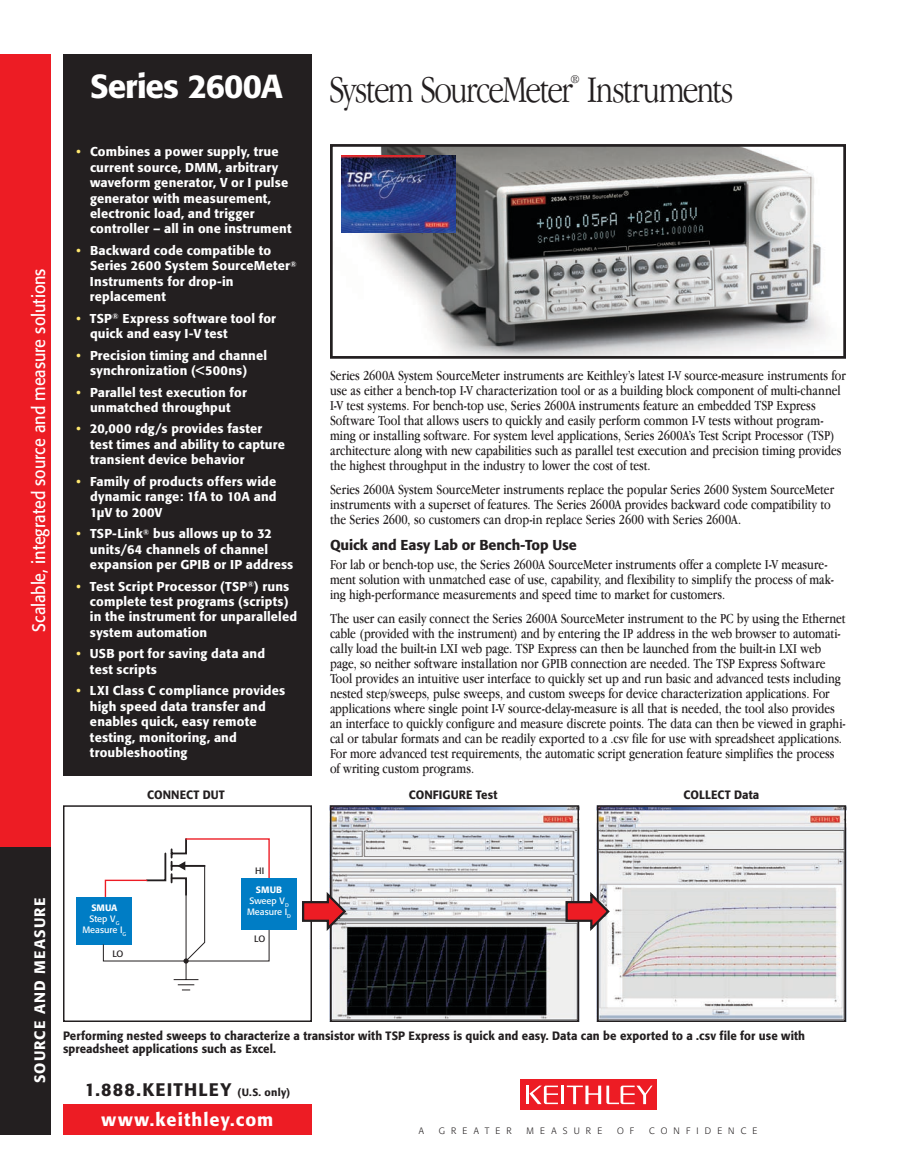
<style>
.page{position:relative;width:918px;height:1175px;background:#fff}
.page>*{position:absolute;margin:0;border:0;box-sizing:border-box;transform-origin:0 0}
.t1{font:300 condensed 39px "Garamond IT Cby BT";letter-spacing:-.045em;color:#231f20}
.t2{font:18px "Formata";letter-spacing:-.005em;color:#fff;scale:.9 1}
.t3{font:500 18px "Formata";letter-spacing:.065em;color:#231f20}
.t4{font:500 18px "Formata";letter-spacing:.06em;color:#fff}
.t5{font:500 15px "Formata";letter-spacing:.075em;color:#fff}
.t6{font:condensed 14.25px/15px "Garamond IT Cby BT";color:#231f20}
.t7{font:500 14.25px "Formata";letter-spacing:-.005em;color:#231f20}
.t8{font:500 12.75px/15.5px "Formata";letter-spacing:.015em;color:#fff}
.t9{font:300 condensed 12.15px "Garamond IT Cby BT";color:#231f20}
.t10{font:500 12px/13.5px "Formata";letter-spacing:.005em;color:#231f20;scale:.95 1}
.t11{font:9.15px/10.9px "Formata";color:#fff;text-align:center}
.t12{font:300 9.15px "Formata";letter-spacing:.67em;color:#231f20}
.t13{font:9.15px "Formata";color:#231f20}
.s1{font-family:"Formata";font-weight:500;font-stretch:normal;font-size:33px;color:#fff}
.s2{color:#ffe86f}
.s3{font-weight:500}
.s4{font-size:10.5px}
</style>
<div class="page">
<div style="left:63px;top:1104px;width:249px;height:30px;background:#ed1c24"></div>
<div style="left:0;top:846px;width:51px;height:288px;background:#231f20"></div>
<div style="left:520px;top:1079px;width:137px;height:30px;background:#ed1c24"></div>
<hr style="left:561px;top:1085px;width:3px;height:19px;background:#fff">
<hr style="left:526px;top:1085px;width:3px;height:19px;background:#fff">
<svg style="left:529px;top:1085px;width:29px;height:19px"></svg>
<svg style="left:567px;top:1085px;width:86px;height:19px"></svg>
<div style="left:63px;top:54px;width:249px;height:722px;background:#231f20"></div>
<div style="left:0;top:54px;width:51px;height:792px;background:#ed1c24"></div>
<img style="left:341px;top:148px;width:485px;height:207px">
<div style="left:330px;top:144px;width:516px;height:215px;border:3px solid #231f20"></div>
<div style="left:76px;top:897px;width:56px;height:47px;background:#007dc5"></div>
<div style="left:241px;top:878px;width:56px;height:52px;background:#007dc5"></div>
<svg style="left:102px;top:838px;width:168px;height:152px"></svg>
<div style="left:63px;top:805px;width:249px;height:217px;border:2px solid #231f20"></div>
<img style="left:333px;top:808px;width:243px;height:211px">
<div style="left:330px;top:805px;width:249px;height:217px;border:2px solid #231f20"></div>
<img style="left:600px;top:808px;width:243px;height:211px">
<div style="left:597px;top:805px;width:249px;height:217px;border:2px solid #231f20"></div>
<svg style="left:302px;top:892px;width:44px;height:39px"></svg>
<svg style="left:566px;top:892px;width:44px;height:39px"></svg>
<img style="left:341px;top:156px;width:114px;height:76px">
<p class="t2" style="left:28px;top:632px;width:405px;rotate:-90deg">Scalable, integrated source and measure solutions</p>
<h1 class="t1" style="left:90px;top:68px;width:645px"><span class="s1">Series 2600A</span> System SourceMeter Instruments</h1>
<p class="t9" style="left:570px;top:73px;width:11px">®</p>
<p class="t8" style="left:90px;top:144px;width:203px;text-indent:-14px"><span class="s2">•</span> Combines a power supply, true current source, DMM, arbitrary waveform generator, V or I pulse generator with measurement, electronic load, and trigger controller – all in one instrument</p>
<p class="t8" style="left:90px;top:243px;width:208px;text-indent:-13px"><span class="s2">•</span> Backward code compatible to<br>Series 2600 System SourceMeter<sup>®<br></sup>Instruments for drop-in replacement</p>
<p class="t8" style="left:90px;top:310px;width:188px;text-indent:-14px"><span class="s2">•</span> TSP<sup>®</sup> Express software tool for quick and easy I-V test</p>
<p class="t8" style="left:77px;top:347px;width:192px;text-align:center"><span class="s2">•</span> Precision timing and channel synchronization (&lt;500ns)</p>
<p class="t8" style="left:77px;top:384px;width:172px;text-align:center"><span class="s2">•</span> Parallel test execution for unmatched throughput</p>
<p class="t8" style="left:90px;top:421px;width:196px;text-indent:-14px"><span class="s2">•</span> 20,000 rdg/s provides faster test times and ability to capture transient device behavior</p>
<p class="t8" style="left:90px;top:473px;width:188px;text-align:justify;text-indent:-14px"><span class="s2">•</span> Family of products offers wide dynamic range: 1fA to 10A and 1μV to 200V</p>
<p class="t8" style="left:90px;top:526px;width:205px;text-indent:-13px"><span class="s2">•</span> TSP-Link<sup>®</sup> bus allows up to 32 units/64 channels of channel expansion per GPIB or IP address</p>
<p class="t8" style="left:90px;top:578px;width:209px;text-indent:-13px"><span class="s2">•</span> Test Script Processor (TSP<sup>®</sup>) runs complete test programs (scripts) in the instrument for unparalleled system automation</p>
<p class="t8" style="left:90px;top:646px;width:177px;text-indent:-14px"><span class="s2">•</span> USB port for saving data and test scripts</p>
<p class="t8" style="left:90px;top:683px;width:197px;text-indent:-14px"><span class="s2">•</span> LXI Class C compliance provides high speed data transfer and enables quick, easy remote testing, monitoring, and troubleshooting</p>
<p class="t6" style="left:330px;top:368px;width:517px">Series 2600A System SourceMeter instruments are Keithley’s latest I-V source-measure instruments for use as either a bench-top I-V characterization tool or as a building block component of multi-channel I-V test systems. For bench-top use, Series 2600A instruments feature an embedded TSP Express Software Tool that allows users to quickly and easily perform common I-V tests without program&shy;ming or installing software. For system level applications, Series 2600A’s Test Script Processor (TSP) architecture along with new capabilities such as parallel test execution and precision timing provides the highest throughput in the industry to lower the cost of test.</p>
<p class="t6" style="left:330px;top:482px;width:506px">Series 2600A System SourceMeter instruments replace the popular Series 2600 System SourceMeter instruments with a superset of features. The Series 2600A provides backward code compatibility to the Series 2600, so customers can drop-in replace Series 2600 with Series 2600A.</p>
<p class="t7" style="left:330px;top:536px;width:248px">Quick and Easy Lab or Bench-Top Use</p>
<p class="t6" style="left:330px;top:557px;width:505px">For lab or bench-top use, the Series 2600A SourceMeter instruments offer a complete I-V measure&shy;ment solution with unmatched ease of use, capability, and flexibility to simplify the process of mak&shy;ing high-performance measurements and speed time to market for customers.</p>
<p class="t6" style="left:330px;top:611px;width:517px">The user can easily connect the Series 2600A SourceMeter instrument to the PC by using the Ethernet cable (provided with the instrument) and by entering the IP address in the web browser to automati&shy;cally load the built-in LXI web page. TSP Express can then be launched from the built-in LXI web page, so neither software installation nor GPIB connection are needed. The TSP Express Software Tool provides an intuitive user interface to quickly set up and run basic and advanced tests including nested step/sweeps, pulse sweeps, and custom sweeps for device characterization applications. For applications where single point I-V source-delay-measure is all that is needed, the tool also provides an interface to quickly configure and measure discrete points. The data can then be viewed in graphi&shy;cal or tabular formats and can be readily exported to a .csv file for use with spreadsheet applications.<br>For more advanced test requirements, the automatic script generation feature simplifies the process of writing custom programs.</p>
<p class="t10" style="left:147px;top:787px;width:83px">CONNECT DUT</p>
<p class="t10" style="left:409px;top:787px;width:95px">CONFIGURE Test</p>
<p class="t10" style="left:684px;top:787px;width:81px">COLLECT Data</p>
<p class="t5" style="left:30px;top:1083px;width:187px;rotate:-90deg">SOURCE AND MEASURE</p>
<p class="t11" style="left:82px;top:902px;width:45px"><span class="s3">SMUA<br></span>Step V<sub>G<br></sub>Measure I<sub>G</sub></p>
<p class="t13" style="left:112px;top:948px;width:12px">LO</p>
<p class="t13" style="left:255px;top:865px;width:11px">HI</p>
<p class="t11" style="left:247px;top:884px;width:45px"><span class="s3">SMUB<br></span>Sweep V<sub>D<br></sub>Measure I<sub>D</sub></p>
<p class="t13" style="left:254px;top:933px;width:12px">LO</p>
<p class="t10" style="left:63px;top:1028px;width:783px">Performing nested sweeps to characterize a transistor with TSP Express is quick and easy. Data can be exported to a .csv file for use with spreadsheet applications such as Excel.</p>
<p class="t3" style="left:85px;top:1078px;width:207px">1.888.KEITHLEY <span class="s4">(U.S. only)</span></p>
<p class="t4" style="left:102px;top:1109px;width:173px">www.keithley.com</p>
<p class="t12" style="left:419px;top:1125px;width:7px">A</p>
<p class="t12" style="left:439px;top:1125px;width:74px">GREATER</p>
<p class="t12" style="left:527px;top:1125px;width:77px">MEASURE</p>
<p class="t12" style="left:617px;top:1125px;width:19px">O F</p>
<p class="t12" style="left:649px;top:1125px;width:110px">CONFIDENCE</p>
</div>
